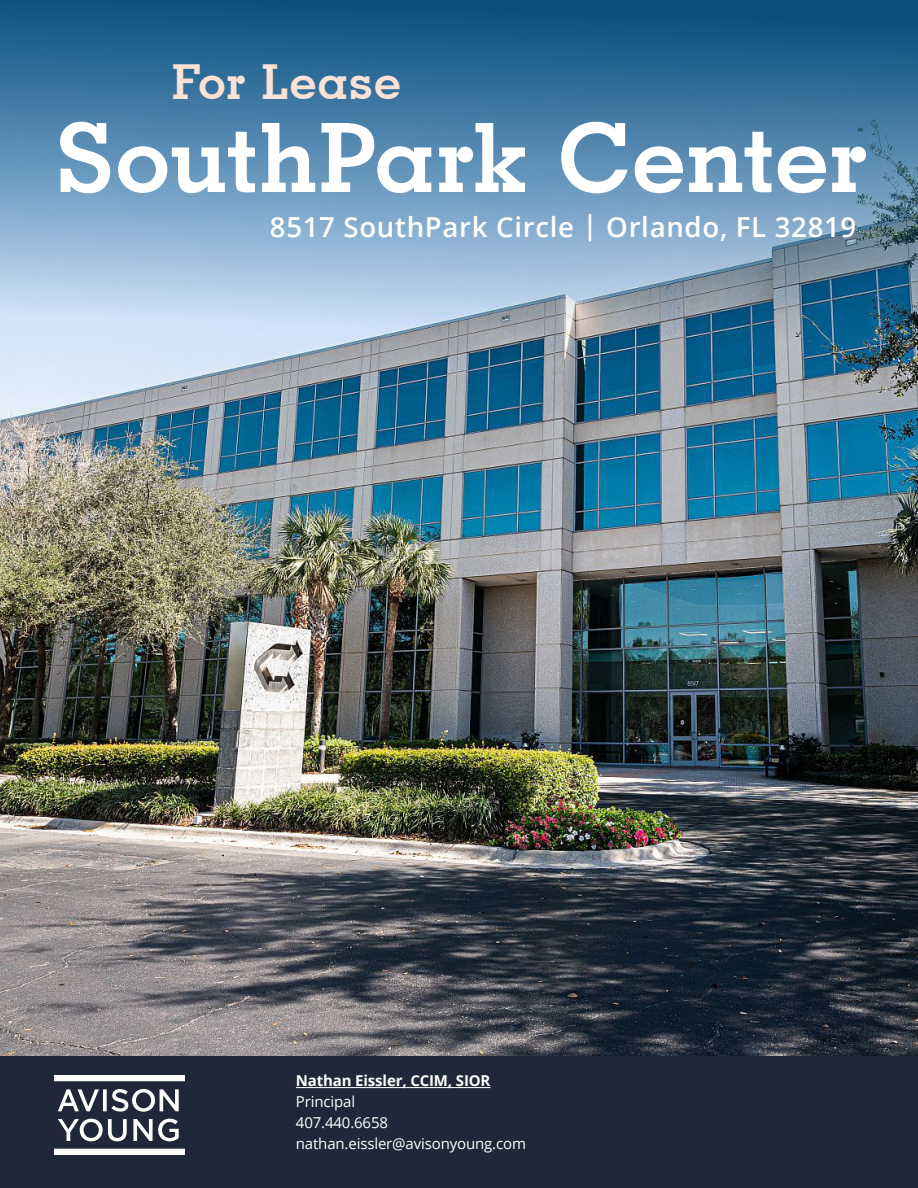
<style>
.page{position:relative;width:918px;height:1188px;background:#fff}
.page>*{position:absolute;margin:0;border:0;box-sizing:border-box;transform-origin:0 0}
.t1{font:700 95.85px "Geometric Slab 703 BT";letter-spacing:.005em;color:#fff}
.t2{font:700 48.3px "Geometric Slab 703 BT";letter-spacing:.015em;color:#fce2d4}
.t3{font:600 27.6px "Open Sans";letter-spacing:.025em;color:#fff}
.t4{font:15px "Open Sans";letter-spacing:-.01em;color:#fff}
.t5{font:700 15px "Open Sans";letter-spacing:-.01em;color:#fff}
</style>
<div class="page">
<img style="left:0;top:395px;width:918px;height:661px">
<svg style="left:0;top:0;width:918px;height:395px;background:#628fb1"></svg>
<div style="left:0;top:1056px;width:918px;height:132px;background:#20273a"></div>
<hr style="left:296px;top:1087px;width:195px;height:1px;background:#fff">
<svg style="left:54px;top:1075px;width:131px;height:6px"></svg>
<svg style="left:54px;top:1149px;width:131px;height:6px"></svg>
<svg style="left:58px;top:1089px;width:121px;height:23px"></svg>
<svg style="left:58px;top:1119px;width:69px;height:22px"></svg>
<svg style="left:133px;top:1119px;width:46px;height:22px"></svg>
<p class="t2" style="left:172px;top:53px;width:230px">For Lease</p>
<p class="t1" style="left:54px;top:100px;width:816px">SouthPark Center</p>
<p class="t3" style="left:270px;top:208px;width:588px">8517 SouthPark Circle | Orlando, FL 32819</p>
<p class="t5" style="left:296px;top:1070px;width:196px">Nathan Eissler, CCIM, SIOR</p>
<p class="t4" style="left:296px;top:1092px;width:61px">Principal</p>
<p class="t4" style="left:296px;top:1113px;width:94px">407.440.6658</p>
<p class="t4" style="left:296px;top:1134px;width:232px">nathan.eissler@avisonyoung.com</p>
</div>
